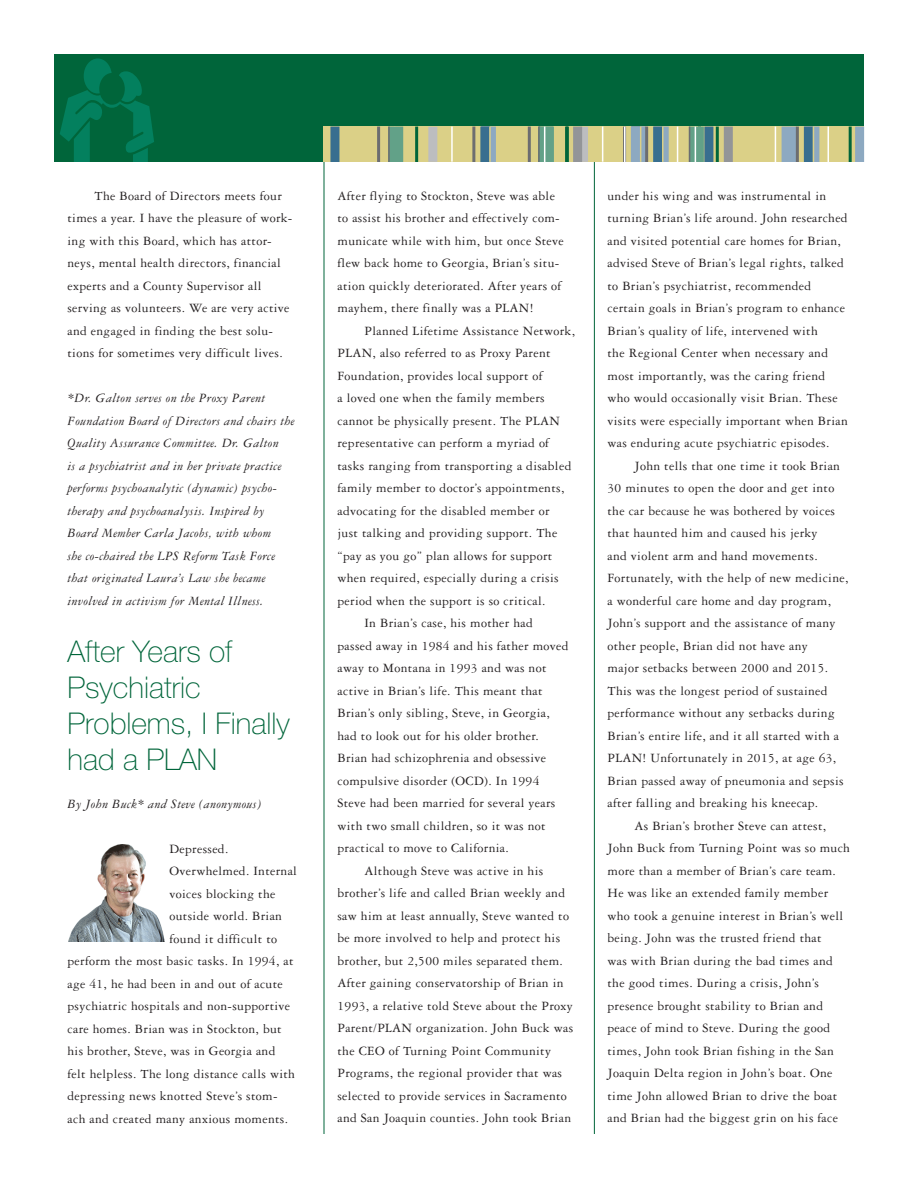
<style>
.page{position:relative;width:918px;height:1188px;background:#fff}
.page>*{position:absolute;margin:0;border:0;box-sizing:border-box;transform-origin:0 0}
.Address{font:100 30px/36px "Helvetica Neue";color:#00653a}
.Address-2{font:13.5px/22.5px "Garamond Three";letter-spacing:.025em;color:#231f20}
.Address-3{font:italic 13.5px/22.5px "Garamond Three";letter-spacing:.025em;color:#231f20}
</style>
<div class="page">
<div style="left:54px;top:54px;width:810px;height:108px;background:#00653a"></div>
<hr style="left:324px;top:162px;width:1px;height:972px;background:#00653a">
<hr style="left:594px;top:162px;width:1px;height:972px;background:#00653a">
<svg style="left:60px;top:58px;width:94px;height:104px"></svg>
<div style="left:324px;top:127px;width:540px;height:35px;background:#dbd087"></div>
<hr style="left:677px;top:127px;width:1px;height:35px;background:#fff">
<hr style="left:828px;top:127px;width:1px;height:35px;background:#fff">
<hr style="left:849px;top:127px;width:3px;height:35px;background:#00653a">
<hr style="left:415px;top:127px;width:3px;height:35px;background:#00653a">
<hr style="left:566px;top:127px;width:3px;height:35px;background:#00653a">
<div style="left:330px;top:127px;width:9px;height:35px;background:#386e8f"></div>
<div style="left:704px;top:127px;width:9px;height:35px;background:#386e8f"></div>
<div style="left:855px;top:127px;width:9px;height:35px;background:#8da9c1"></div>
<div style="left:428px;top:127px;width:9px;height:35px;background:#bcbdc0"></div>
<div style="left:579px;top:127px;width:9px;height:35px;background:#bcbdc0"></div>
<div style="left:388px;top:127px;width:15px;height:35px;background:#62a188"></div>
<div style="left:539px;top:127px;width:15px;height:35px;background:#6aa487"></div>
<div style="left:481px;top:127px;width:15px;height:35px;background:#8da9c1"></div>
<hr style="left:388px;top:127px;width:2px;height:35px;background:#6c6d70">
<hr style="left:451px;top:127px;width:2px;height:35px;background:#fff">
<hr style="left:602px;top:127px;width:1px;height:35px;background:#fff">
<hr style="left:472px;top:127px;width:3px;height:35px;background:#6c6d70">
<hr style="left:623px;top:127px;width:3px;height:35px;background:#6c6d70">
<hr style="left:377px;top:127px;width:3px;height:35px;background:#6c6d70">
<hr style="left:528px;top:127px;width:3px;height:35px;background:#6c6d70">
<hr style="left:565px;top:127px;width:3px;height:35px;background:#00653a">
<hr style="left:716px;top:127px;width:3px;height:35px;background:#00653a">
<div style="left:480px;top:127px;width:9px;height:35px;background:#386e8f"></div>
<div style="left:573px;top:127px;width:9px;height:35px;background:#939598"></div>
<div style="left:724px;top:127px;width:9px;height:35px;background:#939598"></div>
<div style="left:538px;top:127px;width:15px;height:35px;background:#62a188"></div>
<svg style="left:690px;top:127px;width:14px;height:35px"></svg>
<div style="left:631px;top:127px;width:15px;height:35px;background:#8da9c1"></div>
<div style="left:782px;top:127px;width:15px;height:35px;background:#8da9c1"></div>
<hr style="left:538px;top:127px;width:2px;height:35px;background:#6c6d70">
<hr style="left:689px;top:127px;width:1px;height:35px;background:#6c6d70">
<hr style="left:544px;top:127px;width:1px;height:35px;background:#fff">
<hr style="left:695px;top:127px;width:1px;height:35px;background:#fff">
<hr style="left:489px;top:127px;width:2px;height:35px;background:#dbd087">
<hr style="left:640px;top:127px;width:1px;height:35px;background:#dbd087">
<div style="left:654px;top:127px;width:15px;height:35px;background:#8da9c1"></div>
<svg style="left:814px;top:127px;width:5px;height:35px"></svg>
<hr style="left:624px;top:127px;width:1px;height:35px;background:#fff">
<hr style="left:775px;top:127px;width:1px;height:35px;background:#fff">
<hr style="left:645px;top:127px;width:3px;height:35px;background:#6c6d70">
<hr style="left:796px;top:127px;width:3px;height:35px;background:#6c6d70">
<div style="left:653px;top:127px;width:9px;height:35px;background:#386e8f"></div>
<div style="left:804px;top:127px;width:9px;height:35px;background:#386e8f"></div>
<hr style="left:662px;top:127px;width:2px;height:35px;background:#dbd087">
<img style="left:68px;top:844px;width:97px;height:98px">
<p class="Address-2" style="left:68px;top:184px;width:226px;text-indent:27px">The Board of Directors meets four times a year. I have the pleasure of work&shy;ing with this Board, which has attor&shy;neys, mental health directors, financial</p>
<p class="Address-2" style="left:68px;top:274px;width:196px">experts and a County Supervisor all</p>
<p class="Address-2" style="left:68px;top:297px;width:224px">serving as volunteers. We are very active and engaged in finding the best solu&shy;tions for sometimes very difficult lives.</p>
<p class="Address-3" style="left:68px;top:387px;width:229px">*Dr. Galton serves on the Proxy Parent Foundation Board of Directors and chairs the Quality Assurance Committee. Dr. Galton<br>is a psychiatrist and in her private practice performs psychoanalytic (dynamic) psycho&shy;therapy and psychoanalysis. Inspired by Board Member Carla Jacobs, with whom<br>she co-chaired the LPS Reform Task Force that originated Laura’s Law she became involved in activism for Mental Illness.</p>
<p class="Address" style="left:68px;top:634px;width:167px">After Years of</p>
<p class="Address" style="left:68px;top:670px;width:135px">Psychiatric</p>
<p class="Address" style="left:68px;top:706px;width:224px">Problems, I Finally had a PLAN</p>
<p class="Address-3" style="left:68px;top:793px;width:196px">By John Buck* and Steve (anonymous)</p>
<p class="Address-2" style="left:170px;top:837px;width:129px">Depressed.<br>Overwhelmed. Internal voices blocking the</p>
<p class="Address-2" style="left:170px;top:905px;width:114px">outside world. Brian</p>
<p class="Address-2" style="left:170px;top:927px;width:109px">found it difficult to</p>
<p class="Address-2" style="left:68px;top:950px;width:228px">perform the most basic tasks. In 1994, at</p>
<p class="Address-2" style="left:68px;top:972px;width:217px">age 41, he had been in and out of acute</p>
<p class="Address-2" style="left:68px;top:995px;width:224px">psychiatric hospitals and non-supportive</p>
<p class="Address-2" style="left:68px;top:1017px;width:216px">care homes. Brian was in Stockton, but</p>
<p class="Address-2" style="left:68px;top:1040px;width:209px">his brother, Steve, was in Georgia and</p>
<p class="Address-2" style="left:68px;top:1062px;width:229px">felt helpless. The long distance calls with</p>
<p class="Address-2" style="left:68px;top:1085px;width:212px">depressing news knotted Steve’s stom-</p>
<p class="Address-2" style="left:68px;top:1107px;width:222px">ach and created many anxious moments.</p>
<p class="Address-2" style="left:338px;top:184px;width:228px">After flying to Stockton, Steve was able to assist his brother and effectively com&shy;municate while with him, but once Steve flew back home to Georgia, Brian’s situ&shy;ation quickly deteriorated. After years of mayhem, there finally was a PLAN!</p>
<p class="Address-2" style="left:338px;top:319px;width:239px;text-indent:27px">Planned Lifetime Assistance Network, PLAN, also referred to as Proxy Parent Foundation, provides local support of<br>a loved one when the family members cannot be physically present. The PLAN representative can perform a myriad of tasks ranging from transporting a disabled family member to doctor’s appointments, advocating for the disabled member or<br>just talking and providing support. The “pay as you go” plan allows for support when required, especially during a crisis period when the support is so critical.</p>
<p class="Address-2" style="left:338px;top:612px;width:233px;text-indent:27px">In Brian’s case, his mother had passed away in 1984 and his father moved away to Montana in 1993 and was not active in Brian’s life. This meant that Brian’s only sibling, Steve, in Georgia, had to look out for his older brother.<br>Brian had schizophrenia and obsessive compulsive disorder (OCD). In 1994<br>Steve had been married for several years with two small children, so it was not practical to move to California.</p>
<p class="Address-2" style="left:338px;top:859px;width:237px;text-indent:27px">Although Steve was active in his brother’s life and called Brian weekly and saw him at least annually, Steve wanted to be more involved to help and protect his brother, but 2,500 miles separated them.<br>After gaining conservatorship of Brian in 1993, a relative told Steve about the Proxy Parent/PLAN organization. John Buck was the CEO of Turning Point Community Programs, the regional provider that was selected to provide services in Sacramento and San Joaquin counties. John took Brian</p>
<p class="Address-2" style="left:608px;top:184px;width:242px">under his wing and was instrumental in turning Brian’s life around. John researched and visited potential care homes for Brian, advised Steve of Brian’s legal rights, talked to Brian’s psychiatrist, recommended certain goals in Brian’s program to enhance Brian’s quality of life, intervened with<br>the Regional Center when necessary and most importantly, was the caring friend who would occasionally visit Brian. These visits were especially important when Brian was enduring acute psychiatric episodes.</p>
<p class="Address-2" style="left:608px;top:454px;width:242px;text-indent:27px">John tells that one time it took Brian 30 minutes to open the door and get into the car because he was bothered by voices that haunted him and caused his jerky<br>and violent arm and hand movements.<br>Fortunately, with the help of new medicine, a wonderful care home and day program, John’s support and the assistance of many other people, Brian did not have any<br>major setbacks between 2000 and 2015.<br>This was the longest period of sustained performance without any setbacks during Brian’s entire life, and it all started with a PLAN! Unfortunately in 2015, at age 63, Brian passed away of pneumonia and sepsis after falling and breaking his kneecap.</p>
<p class="Address-2" style="left:608px;top:814px;width:244px;text-indent:27px">As Brian’s brother Steve can attest, John Buck from Turning Point was so much more than a member of Brian’s care team.<br>He was like an extended family member who took a genuine interest in Brian’s well being. John was the trusted friend that<br>was with Brian during the bad times and the good times. During a crisis, John’s presence brought stability to Brian and peace of mind to Steve. During the good times, John took Brian fishing in the San Joaquin Delta region in John’s boat. One time John allowed Brian to drive the boat and Brian had the biggest grin on his face</p>
</div>
